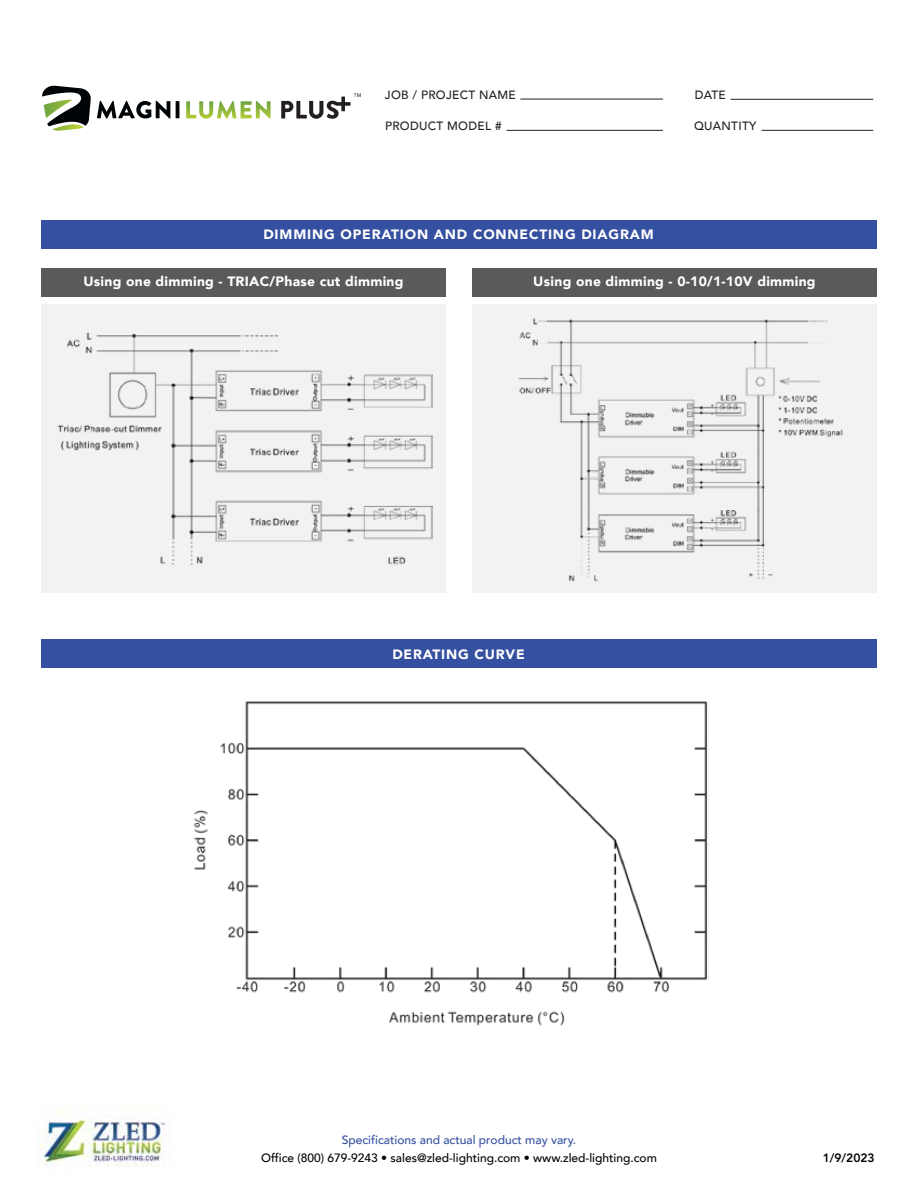
<style>
.page{position:relative;width:918px;height:1188px;background:#fff}
.page>*{position:absolute;margin:0;border:0;box-sizing:border-box;transform-origin:0 0}
.t1{font:900 13.5px "Avenir";letter-spacing:.02em;color:#fff}
.t2{font:900 13.5px "Avenir";letter-spacing:.06em;color:#fff}
.t3{font:500 12px "Avenir";color:#010101}
.t4{font:500 12px "Avenir";letter-spacing:.025em;color:#231f20}
.t5{font:500 12px "Avenir";color:#3551a2}
.t6{font:800 12px "Avenir";color:#010101}
</style>
<div class="page">
<div style="left:41px;top:268px;width:405px;height:28px;background:#595a5c"></div>
<div style="left:472px;top:268px;width:405px;height:28px;background:#595a5c"></div>
<div style="left:41px;top:304px;width:405px;height:289px;background:#f2f2f3"></div>
<div style="left:472px;top:304px;width:405px;height:289px;background:#f2f2f3"></div>
<div style="left:41px;top:220px;width:836px;height:28px;background:#3650a1"></div>
<img style="left:57px;top:332px;width:376px;height:233px">
<img style="left:518px;top:318px;width:325px;height:264px">
<div style="left:41px;top:640px;width:836px;height:28px;background:#3650a1"></div>
<img style="left:194px;top:701px;width:513px;height:325px">
<hr style="left:520px;top:99px;width:143px;height:1px;background:#231f20">
<hr style="left:506px;top:130px;width:157px;height:1px;background:#231f20">
<hr style="left:731px;top:99px;width:142px;height:1px;background:#231f20">
<hr style="left:762px;top:130px;width:111px;height:1px;background:#231f20">
<svg style="left:186px;top:101px;width:85px;height:18px"></svg>
<svg style="left:97px;top:101px;width:73px;height:18px"></svg>
<hr style="left:176px;top:101px;width:3px;height:17px;background:#000407">
<svg style="left:42px;top:85px;width:49px;height:46px"></svg>
<svg style="left:281px;top:93px;width:80px;height:26px"></svg>
<img style="left:37px;top:1106px;width:136px;height:61px">
<p class="t4" style="left:385px;top:85px;width:132px">JOB / PROJECT NAME</p>
<p class="t4" style="left:385px;top:116px;width:118px">PRODUCT MODEL #</p>
<p class="t4" style="left:694px;top:116px;width:64px">QUANTITY</p>
<p class="t4" style="left:695px;top:84px;width:33px">DATE</p>
<p class="t2" style="left:263px;top:223px;width:392px">DIMMING OPERATION AND CONNECTING DIAGRAM</p>
<p class="t1" style="left:83px;top:270px;width:322px">Using one dimming - TRIAC/Phase cut dimming</p>
<p class="t1" style="left:533px;top:270px;width:284px">Using one dimming - 0-10/1-10V dimming</p>
<p class="t2" style="left:392px;top:643px;width:134px">DERATING CURVE</p>
<p class="t5" style="left:342px;top:1130px;width:236px">Specifications and actual product may vary.</p>
<p class="t3" style="left:261px;top:1147px;width:397px">Office (800) 679-9243 • sales@zled-lighting.com • www.zled-lighting.com</p>
<p class="t6" style="left:823px;top:1148px;width:53px">1/9/2023</p>
</div>
